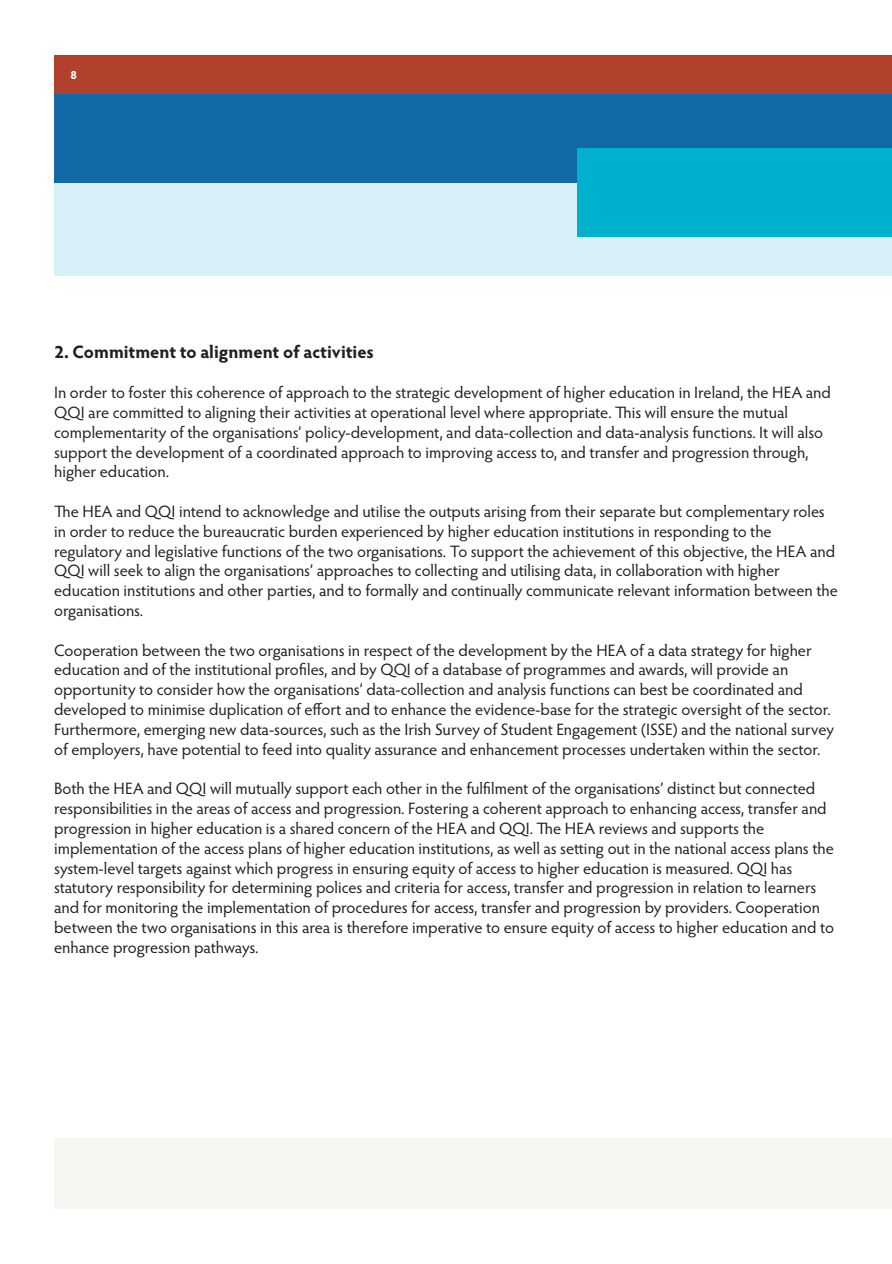
<style>
.page{position:relative;width:892px;height:1264px;background:#fff}
.page>*{position:absolute;margin:0;border:0;box-sizing:border-box;transform-origin:0 0}
.t1{font:700 18px "Hypatia Sans Pro";color:#231f20}
.t2{font:16.5px/19.8px "Hypatia Sans Pro";color:#231f20}
.t3{font:700 12px "Hypatia Sans Pro";color:#fff}
</style>
<div class="page">
<div style="left:54px;top:56px;width:838px;height:219px;background:#d8f0f8"></div>
<div style="left:54px;top:56px;width:838px;height:39px;background:#b1412d"></div>
<div style="left:54px;top:94px;width:838px;height:89px;background:#1169a6"></div>
<div style="left:577px;top:149px;width:315px;height:88px;background:#00b1cd"></div>
<div style="left:54px;top:1138px;width:838px;height:71px;background:#f6f5ef"></div>
<p class="t3" style="left:70px;top:70px;width:8px">8</p>
<p class="t1" style="left:54px;top:345px;width:321px">2. Commitment to alignment of activities</p>
<p class="t2" style="left:54px;top:384px;width:778px">In order to foster this coherence of approach to the strategic development of higher education in Ireland, the HEA and QQI are committed to aligning their activities at operational level where appropriate. This will ensure the mutual complementarity of the organisations’ policy-development, and data-collection and data-analysis functions. It will also support the development of a coordinated approach to improving access to, and transfer and progression through, higher education.</p>
<p class="t2" style="left:54px;top:503px;width:785px">The HEA and QQI intend to acknowledge and utilise the outputs arising from their separate but complementary roles in order to reduce the bureaucratic burden experienced by higher education institutions in responding to the regulatory and legislative functions of the two organisations. To support the achievement of this objective, the HEA and QQI will seek to align the organisations’ approaches to collecting and utilising data, in collaboration with higher education institutions and other parties, and to formally and continually communicate relevant information between the organisations.</p>
<p class="t2" style="left:54px;top:642px;width:781px">Cooperation between the two organisations in respect of the development by the HEA of a data strategy for higher education and of the institutional profiles, and by QQI of a database of programmes and awards, will provide an opportunity to consider how the organisations’ data-collection and analysis functions can best be coordinated and developed to minimise duplication of effort and to enhance the evidence-base for the strategic oversight of the sector.<br>Furthermore, emerging new data-sources, such as the Irish Survey of Student Engagement (ISSE) and the national survey of employers, have potential to feed into quality assurance and enhancement processes undertaken within the sector.</p>
<p class="t2" style="left:54px;top:780px;width:781px">Both the HEA and QQI will mutually support each other in the fulfilment of the organisations’ distinct but connected responsibilities in the areas of access and progression. Fostering a coherent approach to enhancing access, transfer and progression in higher education is a shared concern of the HEA and QQI. The HEA reviews and supports the implementation of the access plans of higher education institutions, as well as setting out in the national access plans the system-level targets against which progress in ensuring equity of access to higher education is measured. QQI has statutory responsibility for determining polices and criteria for access, transfer and progression in relation to learners and for monitoring the implementation of procedures for access, transfer and progression by providers. Cooperation between the two organisations in this area is therefore imperative to ensure equity of access to higher education and to enhance progression pathways.</p>
</div>
